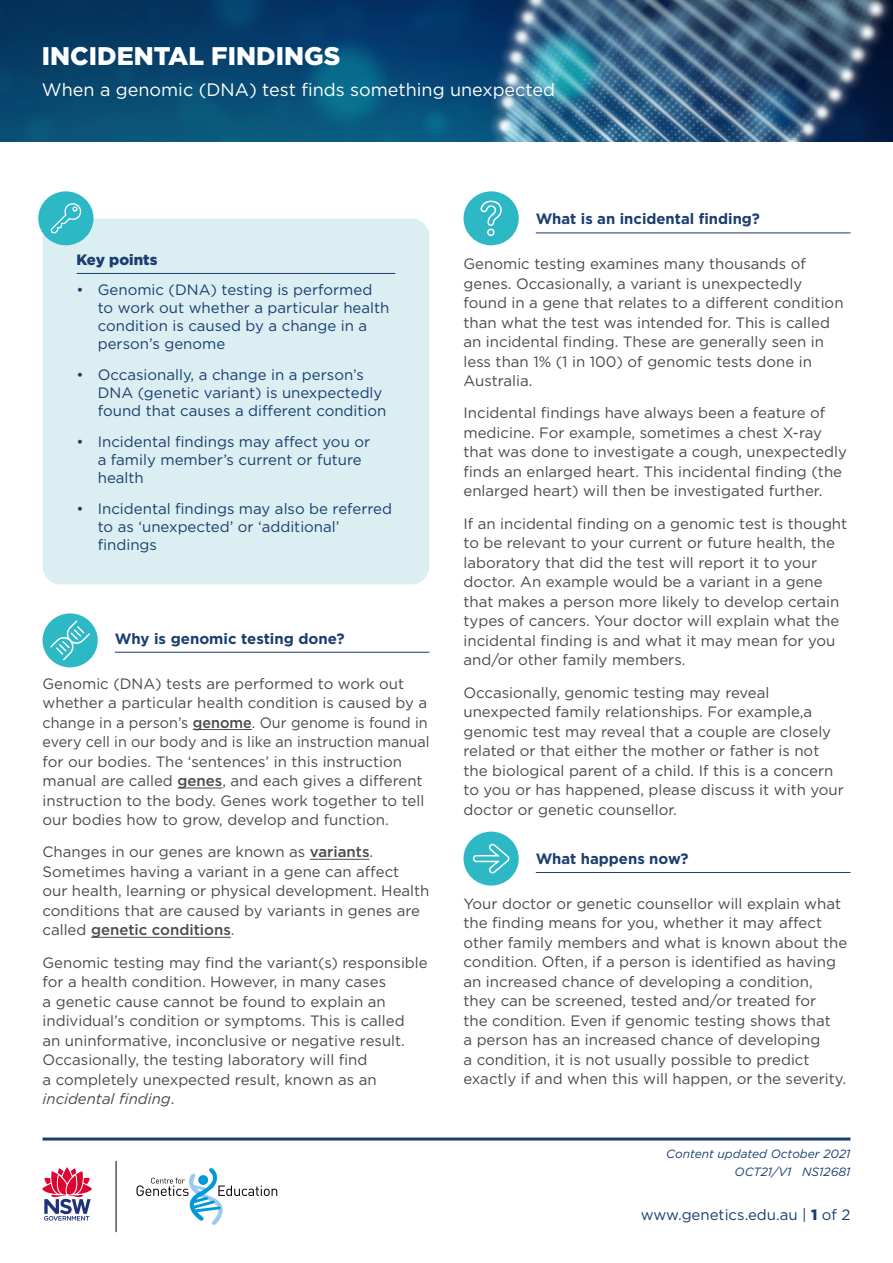
<style>
.page{position:relative;width:893px;height:1263px;background:#fff}
.page>*{position:absolute;margin:0;border:0;box-sizing:border-box;transform-origin:0 0}
.t1{font:900 25.5px "Gotham";color:#fff}
.t2{font:18px "Gotham";color:#fff}
.t3{font:15px/19.5px "Gotham";color:#4a4a49}
.t4{font:15px/18px "Gotham";color:#1a3e70}
.t5{font:700 15px "Gotham";color:#1a3e70}
.t6{font:900 15px "Gotham";color:#1a3e70}
.t7{font:italic 12px "Gotham";color:#1a3e70}
.s1{font-weight:500}
.s2{font-style:italic}
.s3{font-weight:900}
</style>
<div class="page">
<div style="left:43px;top:613px;width:55px;height:54px;background:#2db8c5;border-radius:50%"></div>
<svg style="left:50px;top:620px;width:40px;height:40px"></svg>
<img style="left:0;top:0;width:893px;height:141px">
<svg style="left:137px;top:1168px;width:140px;height:57px"></svg>
<hr style="left:116px;top:1161px;width:1px;height:71px;background:#000">
<hr style="left:43px;top:1137px;width:807px;height:3px;background:#1a3e70">
<svg style="left:42px;top:1167px;width:50px;height:53px"></svg>
<hr style="left:115px;top:652px;width:314px;height:1px;background:#1a3e70">
<hr style="left:193px;top:729px;width:59px;height:1px;background:#4a4a49">
<hr style="left:177px;top:788px;width:45px;height:1px;background:#4a4a49">
<hr style="left:310px;top:859px;width:59px;height:1px;background:#4a4a49">
<hr style="left:91px;top:937px;width:140px;height:1px;background:#4a4a49">
<div style="left:43px;top:219px;width:386px;height:365px;background:#dbeef2;border-radius:18px"></div>
<hr style="left:77px;top:273px;width:318px;height:1px;background:#1a3e70">
<div style="left:38px;top:191px;width:55px;height:54px;background:#2db8c5;border-radius:50%"></div>
<svg style="left:51px;top:203px;width:31px;height:30px"></svg>
<hr style="left:536px;top:233px;width:314px;height:1px;background:#1a3e70">
<hr style="left:536px;top:872px;width:314px;height:1px;background:#1a3e70">
<div style="left:463px;top:191px;width:56px;height:54px;background:#2db8c5;border-radius:50%"></div>
<svg style="left:480px;top:191px;width:22px;height:35px"></svg>
<div style="left:487px;top:229px;width:8px;height:7px;border:2px solid #fff;border-radius:3px"></div>
<div style="left:463px;top:831px;width:56px;height:54px;background:#2db8c5;border-radius:50%"></div>
<svg style="left:472px;top:843px;width:38px;height:31px"></svg>
<p class="t1" style="left:42px;top:38px;width:300px">INCIDENTAL FINDINGS</p>
<p class="t2" style="left:42px;top:80px;width:515px">When a genomic (DNA) test finds something unexpected</p>
<p class="t6" style="left:77px;top:249px;width:82px">Key points</p>
<p class="t4" style="left:98px;top:281px;width:293px;text-indent:-21px">• Genomic (DNA) testing is performed to work out whether a particular health condition is caused by a change in a person’s genome</p>
<p class="t4" style="left:98px;top:366px;width:290px;text-indent:-21px">• Occasionally, a change in a person’s<br>DNA (genetic variant) is unexpectedly found that causes a different condition</p>
<p class="t4" style="left:98px;top:433px;width:274px;text-indent:-21px">• Incidental findings may affect you or a family member’s current or future health</p>
<p class="t4" style="left:98px;top:499px;width:296px;text-indent:-21px">• Incidental findings may also be referred to as ‘unexpected’ or ‘additional’ findings</p>
<p class="t5" style="left:115px;top:628px;width:231px">Why is genomic testing done?</p>
<p class="t3" style="left:43px;top:673px;width:388px">Genomic (DNA) tests are performed to work out whether a particular health condition is caused by a change in a person’s <span class="s1">genome</span>. Our genome is found in every cell in our body and is like an instruction manual for our bodies. The ‘sentences’ in this instruction manual are called <span class="s1">genes</span>, and each gives a different instruction to the body. Genes work together to tell our bodies how to grow, develop and function.</p>
<p class="t3" style="left:43px;top:842px;width:388px">Changes in our genes are known as <span class="s1">variants</span>.<br>Sometimes having a variant in a gene can affect<br>our health, learning or physical development. Health conditions that are caused by variants in genes are called <span class="s1">genetic conditions</span>.</p>
<p class="t3" style="left:43px;top:952px;width:387px">Genomic testing may find the variant(s) responsible for a health condition. However, in many cases<br>a genetic cause cannot be found to explain an individual’s condition or symptoms. This is called<br>an uninformative, inconclusive or negative result.<br>Occasionally, the testing laboratory will find<br>a completely unexpected result, known as an <span class="s2">incidental finding</span>.</p>
<p class="t5" style="left:536px;top:209px;width:226px">What is an incidental finding?</p>
<p class="t3" style="left:463px;top:254px;width:382px">Genomic testing examines many thousands of genes. Occasionally, a variant is unexpectedly found in a gene that relates to a different condition than what the test was intended for. This is called an incidental finding. These are generally seen in less than 1% (1 in 100) of genomic tests done in Australia.</p>
<p class="t3" style="left:463px;top:403px;width:385px">Incidental findings have always been a feature of medicine. For example, sometimes a chest X-ray that was done to investigate a cough, unexpectedly finds an enlarged heart. This incidental finding (the enlarged heart) will then be investigated further.</p>
<p class="t3" style="left:463px;top:514px;width:385px">If an incidental finding on a genomic test is thought to be relevant to your current or future health, the laboratory that did the test will report it to your doctor. An example would be a variant in a gene that makes a person more likely to develop certain types of cancers. Your doctor will explain what the incidental finding is and what it may mean for you and/or other family members.</p>
<p class="t3" style="left:463px;top:682px;width:382px">Occasionally, genomic testing may reveal unexpected family relationships. For example,a genomic test may reveal that a couple are closely related or that either the mother or father is not the biological parent of a child. If this is a concern to you or has happened, please discuss it with your doctor or genetic counsellor.</p>
<p class="t5" style="left:536px;top:848px;width:154px">What happens now?</p>
<p class="t3" style="left:463px;top:894px;width:385px">Your doctor or genetic counsellor will explain what the finding means for you, whether it may affect other family members and what is known about the condition. Often, if a person is identified as having an increased chance of developing a condition, they can be screened, tested and/or treated for<br>the condition. Even if genomic testing shows that<br>a person has an increased chance of developing<br>a condition, it is not usually possible to predict exactly if and when this will happen, or the severity.</p>
<p class="t7" style="left:666px;top:1146px;width:186px">Content updated October 2021</p>
<p class="t7" style="left:735px;top:1164px;width:117px">OCT21/V1 NS12681</p>
<p class="t4" style="left:641px;top:1206px;width:211px">www.genetics.edu.au | <span class="s3">1</span> of 2</p>
</div>
